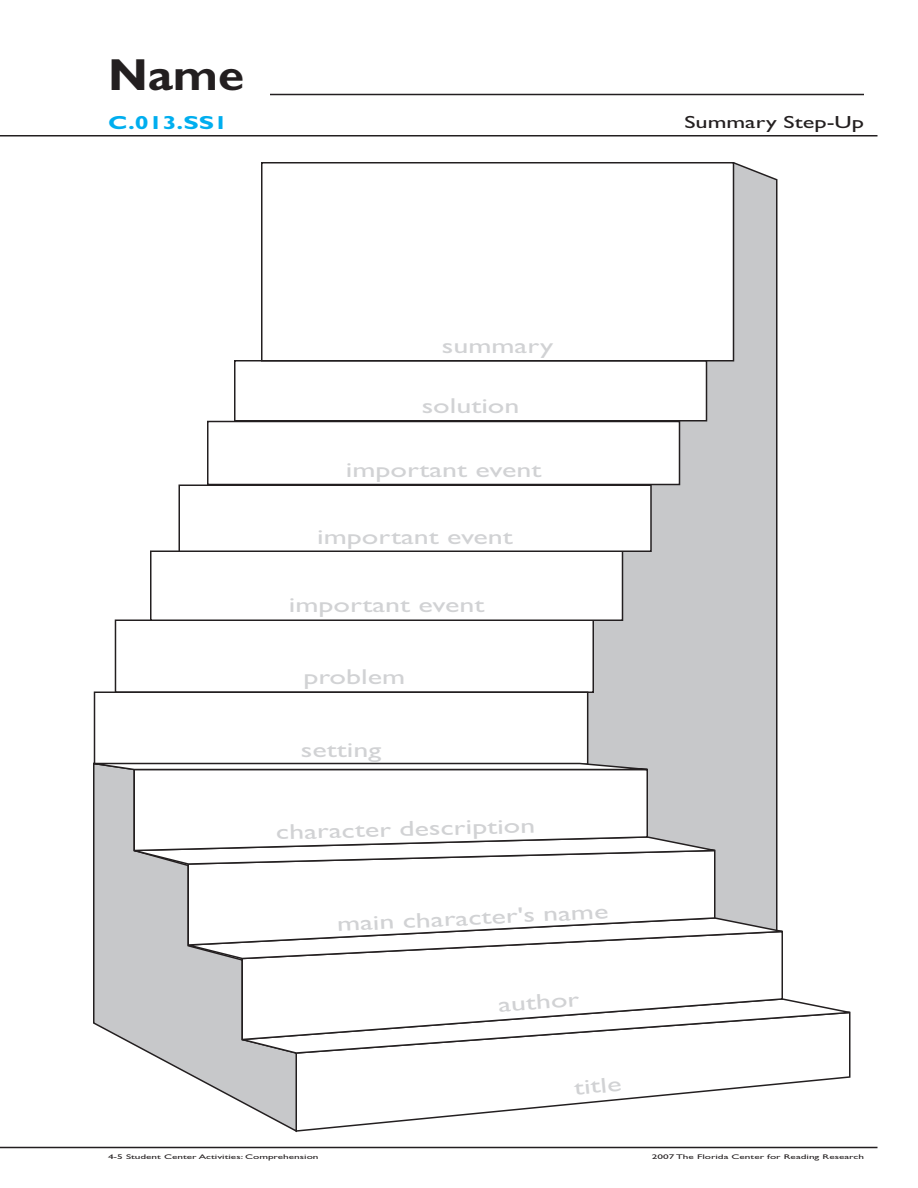
<style>
.page{position:relative;width:918px;height:1188px;background:#fff}
.page>*{position:absolute;margin:0;border:0;box-sizing:border-box;transform-origin:0 0}
.t1{font:700 45px "Gill Sans MT Modified";color:#231f20;scale:1.05 1}
.t2{font:21.6px "Gill Sans MT Modified";color:#d1d2d4;scale:1.39 1}
.t3{font:700 18.9px "Gill Sans MT Modified";color:#00aeef;scale:1.33 1}
.t4{font:17.55px "Gill Sans MT Modified";color:#231f20;scale:1.39 1}
.t5{font:6.75px "Gill Sans MT Modified";color:#231f20;scale:1.67 1}
</style>
<div class="page">
<hr style="left:0;top:1147px;width:878px;height:1px;background:#231f20">
<hr style="left:0;top:135px;width:878px;height:1px;background:#231f20">
<hr style="left:270px;top:94px;width:594px;height:1px;background:#231f20">
<div style="left:588px;top:162px;width:190px;height:754px;background:#c7c8ca"></div>
<div style="left:115px;top:620px;width:478px;height:72px;background:#fff"></div>
<div style="left:115px;top:620px;width:479px;height:73px;border:2px solid #231f20"></div>
<div style="left:94px;top:692px;width:494px;height:73px;border:2px solid #231f20"></div>
<svg style="left:298px;top:1055px;width:553px;height:77px"></svg>
<svg style="left:93px;top:866px;width:205px;height:267px"></svg>
<svg style="left:233px;top:997px;width:618px;height:58px"></svg>
<svg style="left:241px;top:960px;width:543px;height:81px"></svg>
<svg style="left:178px;top:916px;width:605px;height:44px"></svg>
<svg style="left:187px;top:866px;width:529px;height:81px"></svg>
<svg style="left:93px;top:762px;width:635px;height:104px"></svg>
<div style="left:151px;top:551px;width:471px;height:69px;background:#fff"></div>
<div style="left:150px;top:550px;width:473px;height:71px;border:2px solid #231f20"></div>
<div style="left:179px;top:485px;width:472px;height:66px;background:#fff"></div>
<div style="left:178px;top:484px;width:474px;height:68px;border:2px solid #231f20"></div>
<div style="left:208px;top:422px;width:472px;height:62px;background:#fff"></div>
<div style="left:207px;top:421px;width:473px;height:64px;border:2px solid #231f20"></div>
<div style="left:235px;top:361px;width:471px;height:60px;background:#fff"></div>
<div style="left:234px;top:360px;width:473px;height:62px;border:2px solid #231f20"></div>
<div style="left:262px;top:163px;width:472px;height:198px;background:#fff"></div>
<div style="left:261px;top:162px;width:473px;height:200px;border:2px solid #231f20"></div>
<h1 class="t1" style="left:108px;top:48px;width:131px">Name</h1>
<p class="t3" style="left:108px;top:111px;width:92px">C.013.SS1</p>
<p class="t4" style="left:684px;top:112px;width:131px">Summary Step-Up</p>
<p class="t2" style="left:442px;top:333px;width:82px">summary</p>
<p class="t2" style="left:422px;top:393px;width:72px">solution</p>
<p class="t2" style="left:346px;top:457px;width:142px">important event</p>
<p class="t2" style="left:317px;top:524px;width:142px">important event</p>
<p class="t2" style="left:289px;top:592px;width:142px">important event</p>
<p class="t2" style="left:303px;top:664px;width:75px">problem</p>
<p class="t2" style="left:301px;top:737px;width:59px">setting</p>
<p class="t2" style="left:276px;top:820px;width:188px;rotate:-2deg">character description</p>
<p class="t2" style="left:336px;top:912px;width:197px;rotate:-3deg">main character's name</p>
<p class="t2" style="left:497px;top:992px;width:60px;rotate:-4deg">author</p>
<p class="t2" style="left:573px;top:1075px;width:36px;rotate:-5deg">title</p>
<p class="t5" style="left:108px;top:1153px;width:128px">4-5 Student Center Activities: Comprehension</p>
<p class="t5" style="left:652px;top:1153px;width:128px">2007 The Florida Center for Reading Research</p>
</div>
